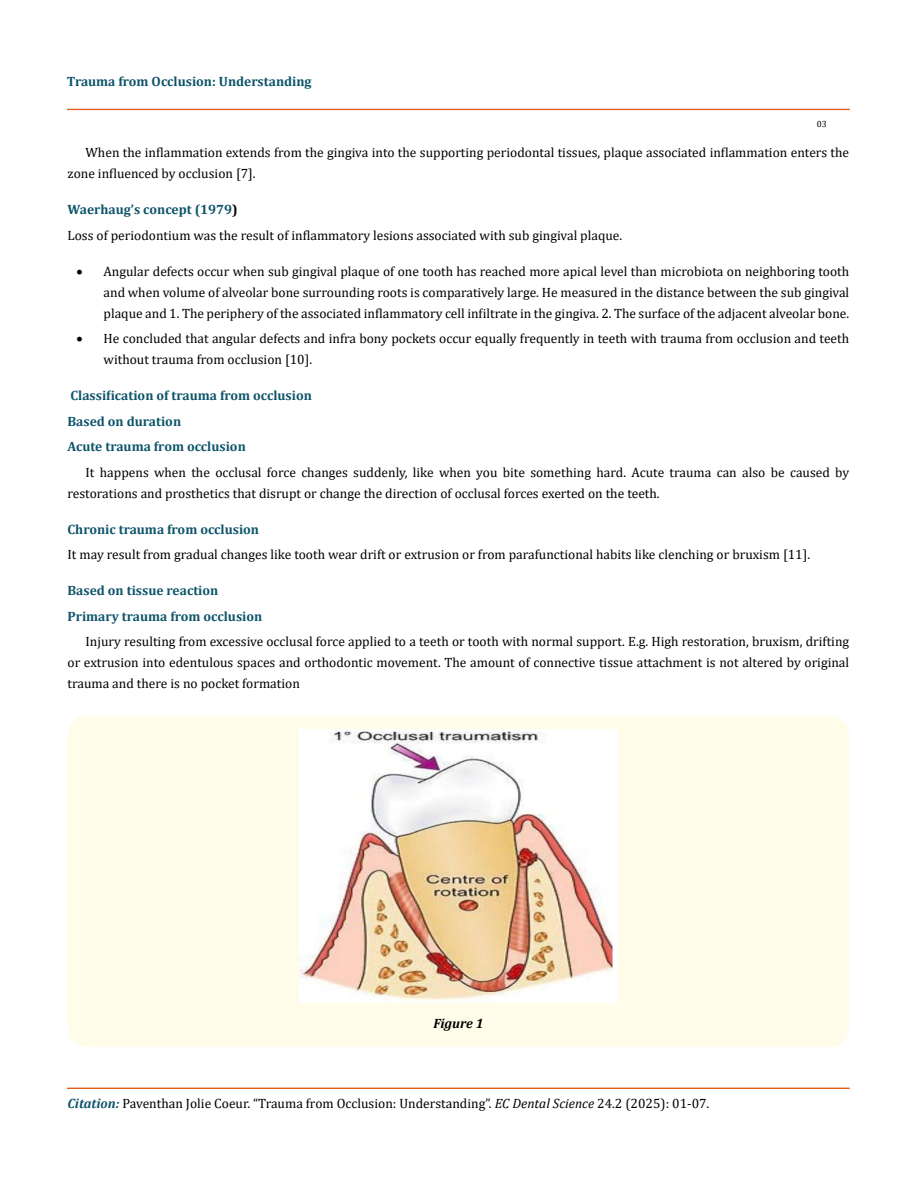
<style>
.page{position:relative;width:917px;height:1188px;background:#fff}
.page>*{position:absolute;margin:0;border:0;box-sizing:border-box;transform-origin:0 0}
.t1{font:13.5px/21px "Cambria";color:#000}
.t2{font:700 13.5px/25.5px "Cambria";color:#0e546a}
.t3{font:italic 700 13.5px "Cambria";color:#000}
.t4{font:9px "Cambria";color:#000}
.s1{font-weight:700;color:#0e546a}
.s2{font-weight:700}
.s3{font-weight:700;font-style:italic;color:#0e546a}
.s4{font-style:italic}
</style>
<div class="page">
<div style="left:67px;top:109px;width:782px;height:1px;border:1px solid #e05d1a"></div>
<div style="left:67px;top:1088px;width:782px;height:1px;border:1px solid #e05d1a"></div>
<div style="left:67px;top:716px;width:782px;height:331px;background:#fffde9;border-radius:19px"></div>
<img style="left:299px;top:729px;width:318px;height:273px">
<p class="t2" style="left:67px;top:69px;width:246px">Trauma from Occlusion: Understanding</p>
<p class="t4" style="left:816px;top:118px;width:11px">03</p>
<p class="t1" style="left:68px;top:142px;width:783px;text-indent:18px">When the inflammation extends from the gingiva into the supporting periodontal tissues, plaque associated inflammation enters the zone influenced by occlusion [7].</p>
<p class="t1" style="left:68px;top:197px;width:556px;line-height:25.5px"><span class="s1">Waerhaug’s concept (1979</span><span class="s2">)<br></span>Loss of periodontium was the result of inflammatory lesions associated with sub gingival plaque.</p>
<p class="t1" style="left:104px;top:260px;width:747px;text-align:justify;text-indent:-27px">• Angular defects occur when sub gingival plaque of one tooth has reached more apical level than microbiota on neighboring tooth and when volume of alveolar bone surrounding roots is comparatively large. He measured in the distance between the sub gingival plaque and 1. The periphery of the associated inflammatory cell infiltrate in the gingiva. 2. The surface of the adjacent alveolar bone.</p>
<p class="t1" style="left:104px;top:328px;width:747px;text-indent:-27px">• He concluded that angular defects and infra bony pockets occur equally frequently in teeth with trauma from occlusion and teeth without trauma from occlusion [10].</p>
<p class="t2" style="left:68px;top:382px;width:246px">Classification of trauma from occlusion<br>Based on duration<br>Acute trauma from occlusion</p>
<p class="t1" style="left:68px;top:461px;width:783px;text-indent:18px">It happens when the occlusal force changes suddenly, like when you bite something hard. Acute trauma can also be caused by restorations and prosthetics that disrupt or change the direction of occlusal forces exerted on the teeth.</p>
<p class="t2" style="left:68px;top:516px;width:193px">Chronic trauma from occlusion</p>
<p class="t1" style="left:68px;top:544px;width:744px">It may result from gradual changes like tooth wear drift or extrusion or from parafunctional habits like clenching or bruxism [11].</p>
<p class="t2" style="left:68px;top:577px;width:196px">Based on tissue reaction<br>Primary trauma from occlusion</p>
<p class="t1" style="left:68px;top:631px;width:783px;text-align:justify;text-indent:18px">Injury resulting from excessive occlusal force applied to a teeth or tooth with normal support. E.g. High restoration, bruxism, drifting or extrusion into edentulous spaces and orthodontic movement. The amount of connective tissue attachment is not altered by original trauma and there is no pocket formation</p>
<p class="t3" style="left:433px;top:1014px;width:52px">Figure 1</p>
<p class="t1" style="left:68px;top:1093px;width:643px"><span class="s3">Citation:</span> Paventhan Jolie Coeur. “Trauma from Occlusion: Understanding”. <span class="s4">EC Dental Science</span> 24.2 (2025): 01-07.</p>
</div>
